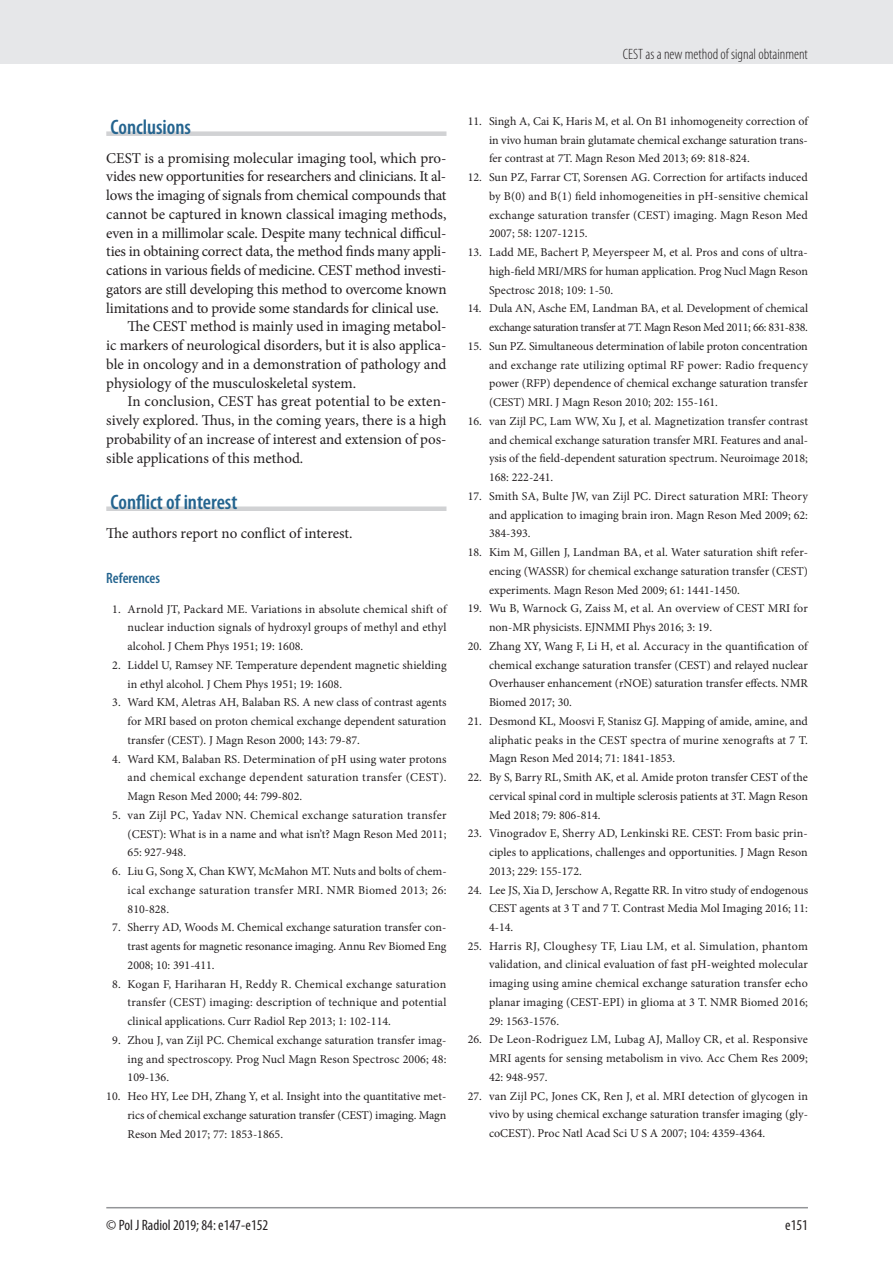
<style>
.page{position:relative;width:893px;height:1263px;background:#fff}
.page>*{position:absolute;margin:0;border:0;box-sizing:border-box;transform-origin:0 0}
.t1{font:600 condensed 21px "Myriad Pro";color:#24648f}
.t2{font:15px "Minion Pro";letter-spacing:-.01em;color:#231f20}
.t3{font:300 condensed 15px "Myriad Pro";color:#231f20}
.t4{font:condensed 15px "Myriad Pro";color:#231f20}
.t5{font:600 condensed 15px "Myriad Pro";color:#24648f}
.t6{font:12px/18.8px "Minion Pro";color:#231f20;text-align:justify}
.t7{font:12px/18.8px "Minion Pro";letter-spacing:-.02em;color:#231f20;text-align:right}
</style>
<div class="page">
<div style="left:0;top:0;width:893px;height:64px;background:#e6e7e9"></div>
<hr style="left:106px;top:1207px;width:702px;height:1px;background:#939598">
<div style="left:106px;top:131px;width:340px;height:5px;background:#d1d2d4"></div>
<div style="left:106px;top:506px;width:340px;height:5px;background:#d1d2d4"></div>
<p class="t3" style="left:623px;top:45px;width:187px">CEST as a new method of signal obtainment</p>
<h1 class="t1" style="left:111px;top:114px;width:82px">Conclusions</h1>
<p class="t2" style="left:106px;top:148px;width:342px">CEST is a promising molecular imaging tool, which pro-</p>
<p class="t2" style="left:106px;top:166px;width:341px">vides new opportunities for researchers and clinicians. It al-</p>
<p class="t2" style="left:106px;top:185px;width:342px">lows the imaging of signals from chemical compounds that</p>
<p class="t2" style="left:106px;top:204px;width:342px">cannot be captured in known classical imaging methods,</p>
<p class="t2" style="left:106px;top:223px;width:342px">even in a millimolar scale. Despite many technical difficul-</p>
<p class="t2" style="left:106px;top:241px;width:342px">ties in obtaining correct data, the method finds many appli-</p>
<p class="t2" style="left:106px;top:260px;width:342px">cations in various fields of medicine. CEST method investi-</p>
<p class="t2" style="left:106px;top:279px;width:342px">gators are still developing this method to overcome known</p>
<p class="t2" style="left:106px;top:298px;width:334px">limitations and to provide some standards for clinical use.</p>
<p class="t2" style="left:128px;top:316px;width:320px">The CEST method is mainly used in imaging metabol-</p>
<p class="t2" style="left:106px;top:335px;width:342px">ic markers of neurological disorders, but it is also applica-</p>
<p class="t2" style="left:106px;top:354px;width:342px">ble in oncology and in a demonstration of pathology and</p>
<p class="t2" style="left:106px;top:373px;width:251px">physiology of the musculoskeletal system.</p>
<p class="t2" style="left:128px;top:391px;width:320px">In conclusion, CEST has great potential to be exten-</p>
<p class="t2" style="left:106px;top:410px;width:342px">sively explored. Thus, in the coming years, there is a high</p>
<p class="t2" style="left:106px;top:429px;width:342px">probability of an increase of interest and extension of pos-</p>
<p class="t2" style="left:106px;top:448px;width:199px">sible applications of this method.</p>
<h1 class="t1" style="left:111px;top:489px;width:128px">Conflict of interest</h1>
<p class="t2" style="left:106px;top:523px;width:248px">The authors report no conflict of interest.</p>
<p class="t5" style="left:106px;top:568px;width:55px">References</p>
<p class="t6" style="left:128px;top:599px;width:320px;text-indent:-15px">1. Arnold JT, Packard ME. Variations in absolute chemical shift of nuclear induction signals of hydroxyl groups of methyl and ethyl alcohol. J Chem Phys 1951; 19: 1608.</p>
<p class="t6" style="left:128px;top:656px;width:321px;text-indent:-15px">2. Liddel U, Ramsey NF. Temperature dependent magnetic shielding in ethyl alcohol. J Chem Phys 1951; 19: 1608.</p>
<p class="t6" style="left:128px;top:693px;width:320px;text-indent:-15px">3. Ward KM, Aletras AH, Balaban RS. A new class of contrast agents for MRI based on proton chemical exchange dependent saturation transfer (CEST). J Magn Reson 2000; 143: 79-87.</p>
<p class="t6" style="left:128px;top:749px;width:320px;text-indent:-15px">4. Ward KM, Balaban RS. Determination of pH using water protons and chemical exchange dependent saturation transfer (CEST).<br>Magn Reson Med 2000; 44: 799-802.</p>
<p class="t6" style="left:128px;top:806px;width:320px;text-indent:-15px">5. van Zijl PC, Yadav NN. Chemical exchange saturation transfer (CEST): What is in a name and what isn’t? Magn Reson Med 2011; 65: 927-948.</p>
<p class="t6" style="left:128px;top:862px;width:321px;text-indent:-15px">6. Liu G, Song X, Chan KWY, McMahon MT. Nuts and bolts of chem&shy;ical exchange saturation transfer MRI. NMR Biomed 2013; 26:<br>810-828.</p>
<p class="t6" style="left:128px;top:918px;width:320px;text-indent:-15px">7. Sherry AD, Woods M. Chemical exchange saturation transfer con&shy;trast agents for magnetic resonance imaging. Annu Rev Biomed Eng 2008; 10: 391-411.</p>
<p class="t6" style="left:128px;top:974px;width:320px;text-indent:-15px">8. Kogan F, Hariharan H, Reddy R. Chemical exchange saturation transfer (CEST) imaging: description of technique and potential clinical applications. Curr Radiol Rep 2013; 1: 102-114.</p>
<p class="t6" style="left:128px;top:1031px;width:320px;text-indent:-15px">9. Zhou J, van Zijl PC. Chemical exchange saturation transfer imag&shy;ing and spectroscopy. Prog Nucl Magn Reson Spectrosc 2006; 48:<br>109-136.</p>
<p class="t6" style="left:128px;top:1087px;width:320px;text-indent:-21px">10. Heo HY, Lee DH, Zhang Y, et al. Insight into the quantitative met&shy;rics of chemical exchange saturation transfer (CEST) imaging. Magn Reson Med 2017; 77: 1853-1865.</p>
<p class="t6" style="left:489px;top:112px;width:320px;text-indent:-21px">11. Singh A, Cai K, Haris M, et al. On B1 inhomogeneity correction of in vivo human brain glutamate chemical exchange saturation trans&shy;fer contrast at 7T. Magn Reson Med 2013; 69: 818-824.</p>
<p class="t6" style="left:489px;top:168px;width:320px;text-indent:-21px">12. Sun PZ, Farrar CT, Sorensen AG. Correction for artifacts induced by B(0) and B(1) field inhomogeneities in pH-sensitive chemical exchange saturation transfer (CEST) imaging. Magn Reson Med 2007; 58: 1207-1215.</p>
<p class="t6" style="left:489px;top:243px;width:321px;text-indent:-21px">13. Ladd ME, Bachert P, Meyerspeer M, et al. Pros and cons of ultra&shy;high-field MRI/MRS for human application. Prog Nucl Magn Reson Spectrosc 2018; 109: 1-50.</p>
<p class="t7" style="left:468px;top:299px;width:342px">14. Dula AN, Asche EM, Landman BA, et al. Development of chemical exchange saturation transfer at 7T. Magn Reson Med 2011; 66: 831-838.</p>
<p class="t6" style="left:489px;top:337px;width:320px;text-indent:-21px">15. Sun PZ. Simultaneous determination of labile proton concentration and exchange rate utilizing optimal RF power: Radio frequency power (RFP) dependence of chemical exchange saturation transfer (CEST) MRI. J Magn Reson 2010; 202: 155-161.</p>
<p class="t6" style="left:489px;top:412px;width:321px;text-indent:-21px">16. van Zijl PC, Lam WW, Xu J, et al. Magnetization transfer contrast and chemical exchange saturation transfer MRI. Features and anal&shy;ysis of the field-dependent saturation spectrum. Neuroimage 2018; 168: 222-241.</p>
<p class="t6" style="left:489px;top:487px;width:321px;text-indent:-21px">17. Smith SA, Bulte JW, van Zijl PC. Direct saturation MRI: Theory and application to imaging brain iron. Magn Reson Med 2009; 62:<br>384-393.</p>
<p class="t6" style="left:489px;top:543px;width:320px;text-indent:-21px">18. Kim M, Gillen J, Landman BA, et al. Water saturation shift refer&shy;encing (WASSR) for chemical exchange saturation transfer (CEST) experiments. Magn Reson Med 2009; 61: 1441-1450.</p>
<p class="t6" style="left:489px;top:599px;width:320px;text-indent:-21px">19. Wu B, Warnock G, Zaiss M, et al. An overview of CEST MRI for non-MR physicists. EJNMMI Phys 2016; 3: 19.</p>
<p class="t6" style="left:489px;top:637px;width:320px;text-indent:-21px">20. Zhang XY, Wang F, Li H, et al. Accuracy in the quantification of chemical exchange saturation transfer (CEST) and relayed nuclear Overhauser enhancement (rNOE) saturation transfer effects. NMR Biomed 2017; 30.</p>
<p class="t6" style="left:489px;top:712px;width:320px;text-indent:-21px">21. Desmond KL, Moosvi F, Stanisz GJ. Mapping of amide, amine, and aliphatic peaks in the CEST spectra of murine xenografts at 7 T.<br>Magn Reson Med 2014; 71: 1841-1853.</p>
<p class="t6" style="left:489px;top:768px;width:321px;text-indent:-21px">22. By S, Barry RL, Smith AK, et al. Amide proton transfer CEST of the cervical spinal cord in multiple sclerosis patients at 3T. Magn Reson Med 2018; 79: 806-814.</p>
<p class="t6" style="left:489px;top:824px;width:320px;text-indent:-21px">23. Vinogradov E, Sherry AD, Lenkinski RE. CEST: From basic prin&shy;ciples to applications, challenges and opportunities. J Magn Reson 2013; 229: 155-172.</p>
<p class="t6" style="left:489px;top:880px;width:321px;text-indent:-21px">24. Lee JS, Xia D, Jerschow A, Regatte RR. In vitro study of endogenous CEST agents at 3 T and 7 T. Contrast Media Mol Imaging 2016; 11:<br>4-14.</p>
<p class="t6" style="left:489px;top:936px;width:320px;text-indent:-21px">25. Harris RJ, Cloughesy TF, Liau LM, et al. Simulation, phantom validation, and clinical evaluation of fast pH-weighted molecular imaging using amine chemical exchange saturation transfer echo planar imaging (CEST-EPI) in glioma at 3 T. NMR Biomed 2016; 29: 1563-1576.</p>
<p class="t6" style="left:489px;top:1030px;width:320px;text-indent:-21px">26. De Leon-Rodriguez LM, Lubag AJ, Malloy CR, et al. Responsive MRI agents for sensing metabolism in vivo. Acc Chem Res 2009; 42: 948-957.</p>
<p class="t6" style="left:489px;top:1086px;width:320px;text-indent:-21px">27. van Zijl PC, Jones CK, Ren J, et al. MRI detection of glycogen in vivo by using chemical exchange saturation transfer imaging (gly&shy;coCEST). Proc Natl Acad Sci U S A 2007; 104: 4359-4364.</p>
<p class="t4" style="left:106px;top:1216px;width:164px">© Pol J Radiol 2019; 84: e147-e152</p>
<p class="t4" style="left:785px;top:1216px;width:24px">e151</p>
</div>
